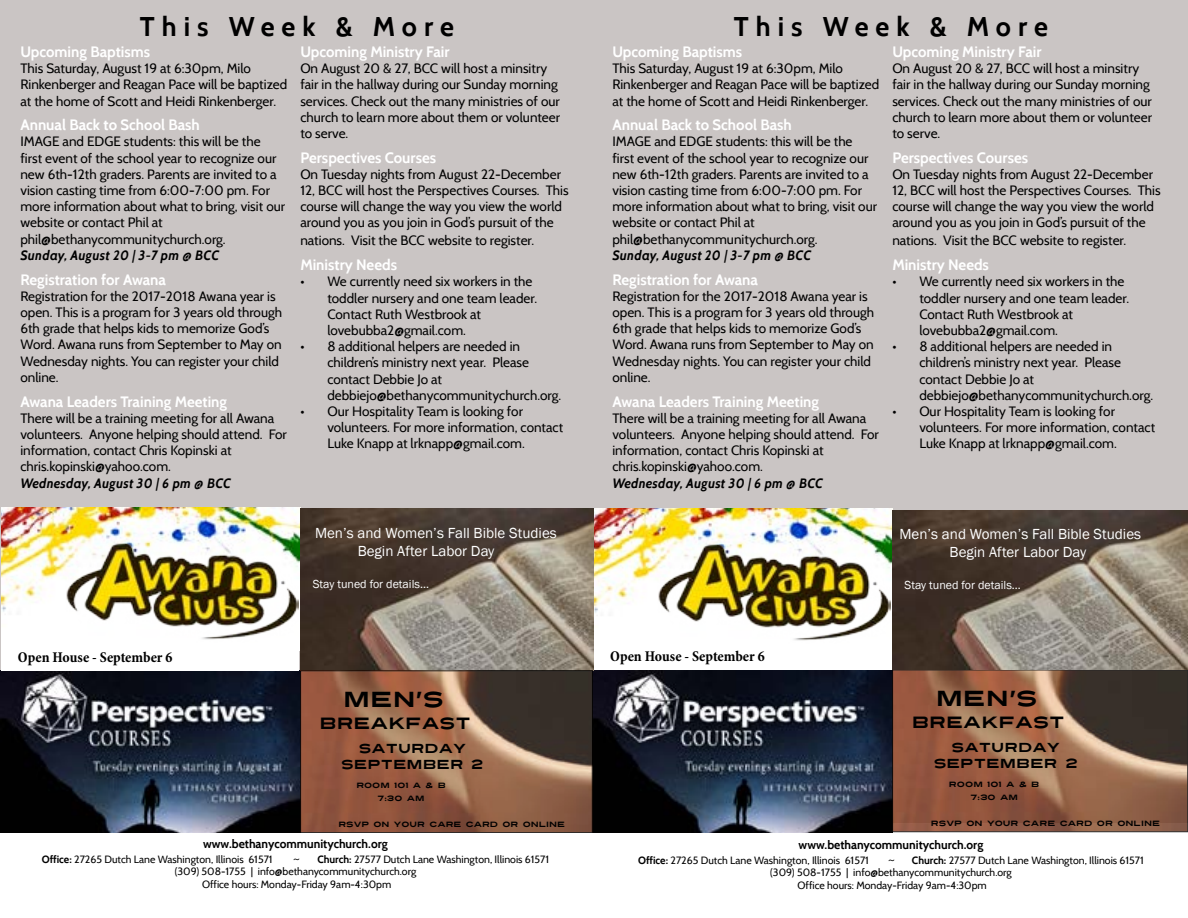
<style>
.page{position:relative;width:1188px;height:918px;background:#fff}
.page>*{position:absolute;margin:0;border:0;box-sizing:border-box;transform-origin:0 0}
.t1{font:700 27px "Cabin";letter-spacing:.26em;color:#000}
.t2{font:21.6px "Turnpike";color:#000}
.t3{font:16.2px "Turnpike";color:#000}
.t4{font:700 15px "Cabin";color:#fff}
.t5{font:15px/18px "Franklin Gothic";color:#fff}
.t6{font:700 condensed 15px "Minion Pro";letter-spacing:-.005em;color:#000}
.t7{font:13.5px/16.2px "Cabin";color:#000}
.t8{font:italic 700 13.5px "Cabin";color:#000}
.t9{font:13.05px/15.6px "Turnpike";color:#000;text-align:center}
.t10{font:700 12px "Cabin";color:#000}
.t11{font:12px "Franklin Gothic";color:#fff}
.t12{font:10.5px/12.6px "Cabin";color:#000;text-align:center}
.t13{font:7.65px/13px "Turnpike";color:#000;text-align:center}
.s1{font-weight:700}
.s2{font-size:16.5px}
</style>
<div class="page">
<div style="left:593px;top:0;width:595px;height:823px;background:#cac5c4"></div>
<div style="left:0;top:0;width:594px;height:832px;background:#cac5c4"></div>
<img style="left:0;top:671px;width:1188px;height:162px">
<img style="left:2px;top:507px;width:298px;height:143px">
<img style="left:65px;top:539px;width:234px;height:103px">
<div style="left:2px;top:649px;width:297px;height:22px;background:#fff"></div>
<img style="left:594px;top:509px;width:298px;height:143px">
<img style="left:657px;top:541px;width:234px;height:103px">
<div style="left:594px;top:648px;width:297px;height:21px;background:#fff"></div>
<img style="left:300px;top:509px;width:294px;height:162px">
<svg style="left:302px;top:673px;width:289px;height:158px;background:#8a5e47"></svg>
<div style="left:300px;top:671px;width:293px;height:162px;border:1px solid #000"></div>
<svg style="left:895px;top:673px;width:291px;height:157px;background:#8b5e48"></svg>
<div style="left:893px;top:671px;width:295px;height:161px;border:1px solid #000"></div>
<img style="left:893px;top:510px;width:295px;height:159px">
<h1 class="t1" style="left:140px;top:10px;width:316px">This Week &amp; More</h1>
<h1 class="t1" style="left:734px;top:10px;width:316px">This Week &amp; More</h1>
<p class="t4" style="left:20px;top:43px;width:131px">Upcoming Baptisms</p>
<p class="t7" style="left:20px;top:60px;width:268px">This Saturday, August 19 at 6:30pm, Milo<br>Rinkenberger and Reagan Pace will be baptized at the home of Scott and Heidi Rinkenberger.</p>
<p class="t4" style="left:20px;top:116px;width:181px">Annual Back to School Bash</p>
<p class="t7" style="left:20px;top:134px;width:266px">IMAGE and EDGE students: this will be the first event of the school year to recognize our new 6th-12th graders. Parents are invited to a vision casting time from 6:00-7:00 pm. For more information about what to bring, visit our website or contact Phil at phil@bethanycommunitychurch.org.</p>
<p class="t8" style="left:20px;top:247px;width:201px">Sunday, August 20 | 3-7 pm @ BCC</p>
<p class="t4" style="left:20px;top:270px;width:147px">Registration for Awana</p>
<p class="t7" style="left:20px;top:288px;width:263px">Registration for the 2017-2018 Awana year is open. This is a program for 3 years old through 6th grade that helps kids to memorize God’s Word. Awana runs from September to May on Wednesday nights. You can register your child online.</p>
<p class="t4" style="left:20px;top:392px;width:208px">Awana Leaders Training Meeting</p>
<p class="t7" style="left:20px;top:410px;width:268px">There will be a training meeting for all Awana volunteers. Anyone helping should attend. For information, contact Chris Kopinski at chris.kopinski@yahoo.com.</p>
<p class="t8" style="left:20px;top:475px;width:212px">Wednesday, August 30 | 6 pm @ BCC</p>
<p class="t4" style="left:300px;top:43px;width:151px">Upcoming Ministry Fair</p>
<p class="t7" style="left:300px;top:60px;width:261px">On August 20 &amp; 27, BCC will host a minsitry fair in the hallway during our Sunday morning services. Check out the many ministries of our church to learn more about them or volunteer to serve.</p>
<p class="t4" style="left:300px;top:148px;width:137px">Perspectives Courses</p>
<p class="t7" style="left:300px;top:166px;width:270px">On Tuesday nights from August 22-December 12, BCC will host the Perspectives Courses. This course will change the way you view the world around you as you join in God’s pursuit of the</p>
<p class="t7" style="left:300px;top:233px;width:235px">nations. Visit the BCC website to register.</p>
<p class="t4" style="left:300px;top:256px;width:98px">Ministry Needs</p>
<p class="t7" style="left:327px;top:274px;width:211px;text-indent:-27px">• We currently need six workers in the toddler nursery and one team leader.<br>Contact Ruth Westbrook at lovebubba2@gmail.com.</p>
<p class="t7" style="left:327px;top:338px;width:235px;text-indent:-27px">• 8 additional helpers are needed in children’s ministry next year. Please contact Debbie Jo at debbiejo@bethanycommunitychurch.org.</p>
<p class="t7" style="left:327px;top:403px;width:237px;text-indent:-27px">• Our Hospitality Team is looking for volunteers. For more information, contact<br>Luke Knapp at lrknapp@gmail.com.</p>
<p class="t5" style="left:358px;top:524px;width:201px;text-indent:-43px">Men’s and Women’s Fall Bible Studies<br>Begin After Labor Day</p>
<p class="t11" style="left:313px;top:576px;width:118px">Stay tuned for details...</p>
<p class="t4" style="left:612px;top:43px;width:131px">Upcoming Baptisms</p>
<p class="t7" style="left:612px;top:60px;width:268px">This Saturday, August 19 at 6:30pm, Milo<br>Rinkenberger and Reagan Pace will be baptized at the home of Scott and Heidi Rinkenberger.</p>
<p class="t4" style="left:612px;top:116px;width:181px">Annual Back to School Bash</p>
<p class="t7" style="left:612px;top:134px;width:266px">IMAGE and EDGE students: this will be the first event of the school year to recognize our new 6th-12th graders. Parents are invited to a vision casting time from 6:00-7:00 pm. For more information about what to bring, visit our website or contact Phil at phil@bethanycommunitychurch.org.</p>
<p class="t8" style="left:612px;top:247px;width:201px">Sunday, August 20 | 3-7 pm @ BCC</p>
<p class="t4" style="left:612px;top:270px;width:147px">Registration for Awana</p>
<p class="t7" style="left:612px;top:288px;width:263px">Registration for the 2017-2018 Awana year is open. This is a program for 3 years old through 6th grade that helps kids to memorize God’s Word. Awana runs from September to May on Wednesday nights. You can register your child online.</p>
<p class="t4" style="left:612px;top:392px;width:208px">Awana Leaders Training Meeting</p>
<p class="t7" style="left:612px;top:410px;width:268px">There will be a training meeting for all Awana volunteers. Anyone helping should attend. For information, contact Chris Kopinski at chris.kopinski@yahoo.com.</p>
<p class="t8" style="left:612px;top:475px;width:212px">Wednesday, August 30 | 6 pm @ BCC</p>
<p class="t4" style="left:892px;top:43px;width:151px">Upcoming Ministry Fair</p>
<p class="t7" style="left:892px;top:60px;width:261px">On August 20 &amp; 27, BCC will host a minsitry fair in the hallway during our Sunday morning services. Check out the many ministries of our church to learn more about them or volunteer to serve.</p>
<p class="t4" style="left:892px;top:148px;width:137px">Perspectives Courses</p>
<p class="t7" style="left:892px;top:166px;width:270px">On Tuesday nights from August 22-December 12, BCC will host the Perspectives Courses. This course will change the way you view the world around you as you join in God’s pursuit of the</p>
<p class="t7" style="left:892px;top:233px;width:235px">nations. Visit the BCC website to register.</p>
<p class="t4" style="left:892px;top:256px;width:98px">Ministry Needs</p>
<p class="t7" style="left:919px;top:274px;width:211px;text-indent:-27px">• We currently need six workers in the toddler nursery and one team leader.<br>Contact Ruth Westbrook at lovebubba2@gmail.com.</p>
<p class="t7" style="left:919px;top:338px;width:235px;text-indent:-27px">• 8 additional helpers are needed in children’s ministry next year. Please contact Debbie Jo at debbiejo@bethanycommunitychurch.org.</p>
<p class="t7" style="left:919px;top:403px;width:237px;text-indent:-27px">• Our Hospitality Team is looking for volunteers. For more information, contact<br>Luke Knapp at lrknapp@gmail.com.</p>
<p class="t5" style="left:899px;top:525px;width:243px;text-align:center">Men’s and Women’s Fall Bible Studies<br>Begin After Labor Day</p>
<p class="t11" style="left:905px;top:578px;width:118px">Stay tuned for details...</p>
<p class="t6" style="left:18px;top:647px;width:156px">Open House - September 6</p>
<p class="t6" style="left:610px;top:646px;width:156px">Open House - September 6</p>
<h2 class="t2" style="left:343px;top:683px;width:102px">MEN’S</h2>
<p class="t3" style="left:319px;top:711px;width:153px">BREAKFAST</p>
<p class="t9" style="left:341px;top:740px;width:144px">SATURDAY<br>SEPTEMBER 2</p>
<p class="t13" style="left:356px;top:779px;width:91px">ROOM 101 A &amp; B<br>7:30 AM</p>
<p class="t13" style="left:338px;top:818px;width:228px">RSVP ON YOUR CARE CARD OR ONLINE</p>
<h2 class="t2" style="left:936px;top:683px;width:103px">MEN’S</h2>
<p class="t3" style="left:912px;top:710px;width:155px">BREAKFAST</p>
<p class="t9" style="left:934px;top:740px;width:146px">SATURDAY<br>SEPTEMBER 2</p>
<p class="t13" style="left:949px;top:778px;width:92px">ROOM 101 A &amp; B<br>7:30 AM</p>
<p class="t13" style="left:931px;top:817px;width:231px">RSVP ON YOUR CARE CARD OR ONLINE</p>
<p class="t10" style="left:203px;top:836px;width:186px">www.bethanycommunitychurch.org</p>
<p class="t12" style="left:42px;top:853px;width:509px"><span class="s1">Office:</span> 27265 Dutch Lane Washington, Illinois 61571 <span class="s2">~</span> <span class="s1">Church:</span> 27577 Dutch Lane Washington, Illinois 61571 (309) 508-1755 | info@bethanycommunitychurch.org<br>Office hours: Monday-Friday 9am-4:30pm</p>
<p class="t10" style="left:799px;top:837px;width:186px">www.bethanycommunitychurch.org</p>
<p class="t12" style="left:638px;top:854px;width:259px"><span class="s1">Office:</span> 27265 Dutch Lane Washington, Illinois 61571 <span class="s2">~</span></p>
<p class="t12" style="left:912px;top:854px;width:233px"><span class="s1">Church:</span> 27577 Dutch Lane Washington, Illinois 61571</p>
<p class="t12" style="left:770px;top:866px;width:243px">(309) 508-1755 | info@bethanycommunitychurch.org</p>
<p class="t12" style="left:798px;top:879px;width:191px">Office hours: Monday-Friday 9am-4:30pm</p>
</div>
